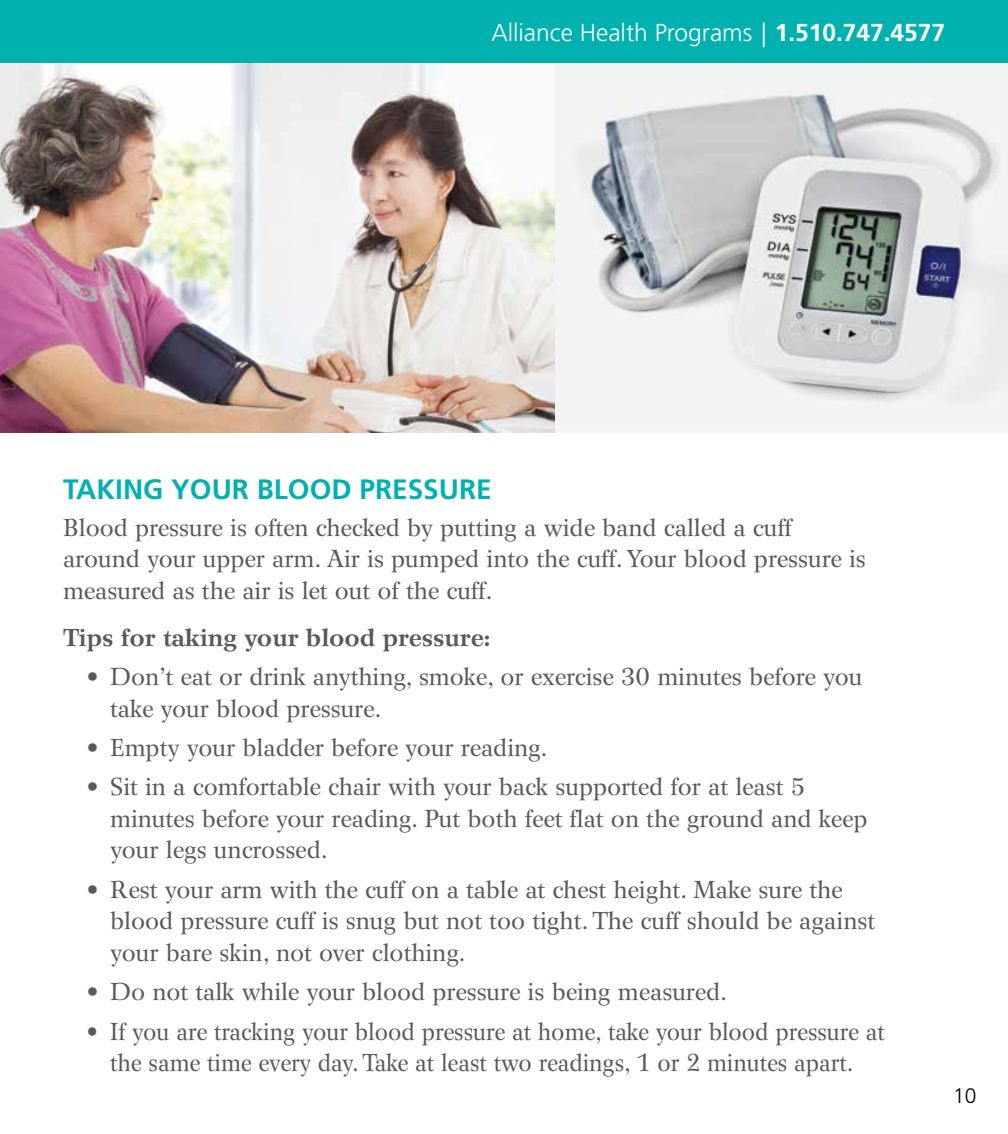
<style>
.page{position:relative;width:1008px;height:1134px;background:#fff}
.page>*{position:absolute;margin:0;border:0;box-sizing:border-box;transform-origin:0 0}
.t1{font:700 28px "Frutiger LT Std";color:#00b1b0}
.t2{font:24.5px/31.5px "Wilke LT Std";color:#58595b}
.t3{font:24.5px/31.5px "Wilke LT Std";color:#58595b;text-align:center;scale:.95 1}
.t4{font:300 24.5px "Frutiger LT Std";color:#fff}
.t5{font:700 24.5px "Wilke LT Std";color:#58595b}
.t6{font:300 21px "Frutiger LT Std";color:#000}
.s1{font-weight:700}
</style>
<div class="page">
<div style="left:0;top:0;width:1008px;height:63px;background:#00b1b0"></div>
<img style="left:0;top:63px;width:556px;height:369px">
<img style="left:556px;top:63px;width:452px;height:362px">
<p class="t4" style="left:491px;top:18px;width:455px">Alliance Health Programs | <span class="s1">1.510.747.4577</span></p>
<p class="t1" style="left:63px;top:473px;width:430px">TAKING YOUR BLOOD PRESSURE</p>
<p class="t2" style="left:63px;top:511px;width:804px">Blood pressure is often checked by putting a wide band called a cuff around your upper arm. Air is pumped into the cuff. Your blood pressure is measured as the air is let out of the cuff.</p>
<p class="t5" style="left:63px;top:623px;width:429px">Tips for taking your blood pressure:</p>
<p class="t2" style="left:110px;top:661px;width:754px;text-indent:-24px">• Don’t eat or drink anything, smoke, or exercise 30 minutes before you take your blood pressure.</p>
<p class="t2" style="left:87px;top:732px;width:463px">• Empty your bladder before your reading.</p>
<p class="t2" style="left:110px;top:771px;width:759px;text-indent:-24px">• Sit in a comfortable chair with your back supported for at least 5 minutes before your reading. Put both feet flat on the ground and keep your legs uncrossed.</p>
<p class="t2" style="left:110px;top:874px;width:766px;text-indent:-24px">• Rest your arm with the cuff on a table at chest height. Make sure the blood pressure cuff is snug but not too tight. The cuff should be against your bare skin, not over clothing.</p>
<p class="t2" style="left:87px;top:976px;width:642px">• Do not talk while your blood pressure is being measured.</p>
<p class="t3" style="left:87px;top:1015px;width:842px">• If you are tracking your blood pressure at home, take your blood pressure at the same time every day. Take at least two readings, 1 or 2 minutes apart.</p>
<p class="t6" style="left:953px;top:1083px;width:25px">10</p>
</div>
